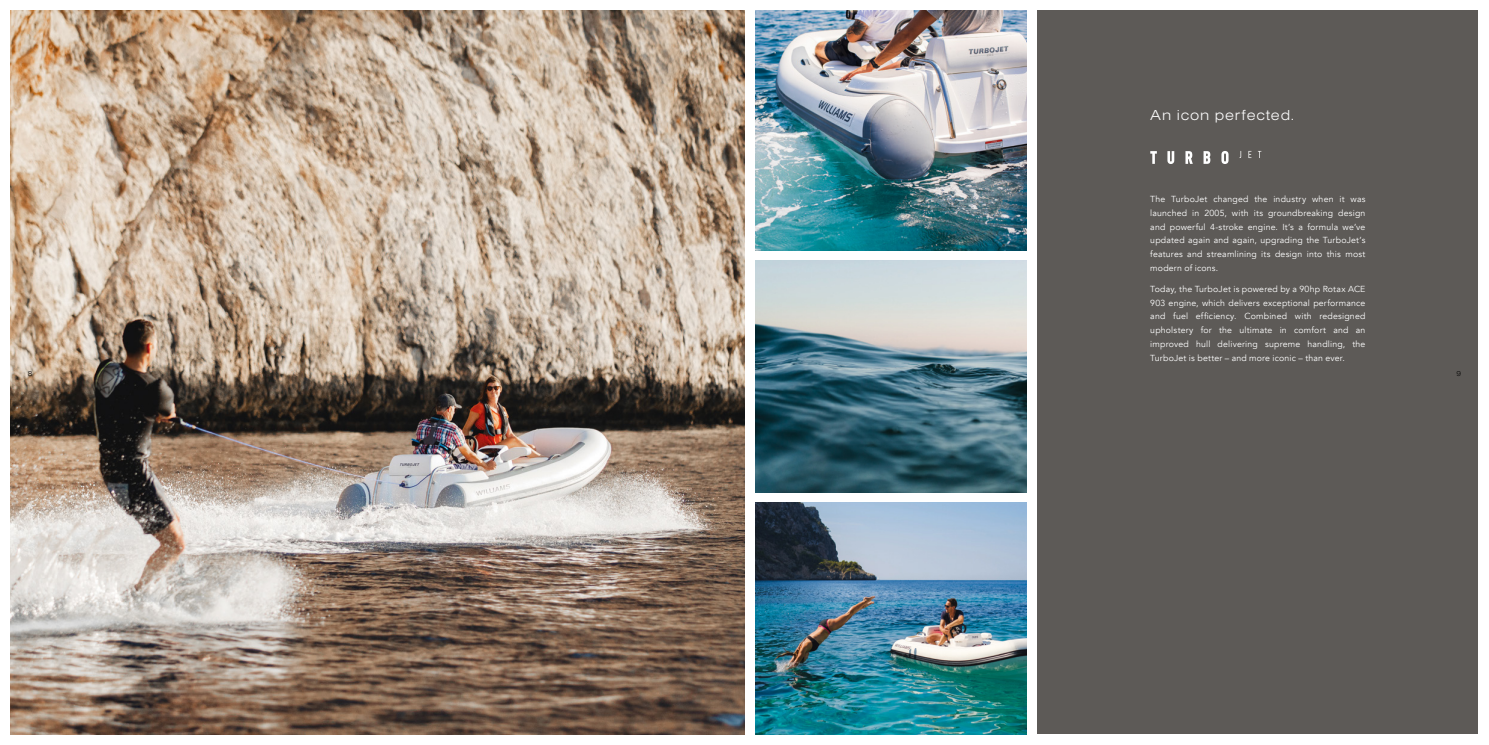
<style>
.page{position:relative;width:1489px;height:745px;background:#fff}
.page>*{position:absolute;margin:0;border:0;box-sizing:border-box;transform-origin:0 0}
.t1{font:300 15px "Nimbus San Ext";letter-spacing:.05em;color:#fff}
.t2{font:8.75px/13.8px "Avenir";letter-spacing:.02em;color:#fff;text-align:justify}
.t3{font:300 7.5px "Nimbus San Ext";color:#000}
</style>
<div class="page">
<div style="left:1037px;top:11px;width:441px;height:722px;background:#5d5a57"></div>
<img style="left:755px;top:11px;width:271px;height:239px">
<img style="left:755px;top:260px;width:271px;height:232px">
<img style="left:11px;top:11px;width:733px;height:722px">
<img style="left:755px;top:502px;width:271px;height:231px">
<svg style="left:1248px;top:151px;width:3px;height:7px"></svg>
<svg style="left:1150px;top:151px;width:6px;height:13px"></svg>
<svg style="left:1167px;top:151px;width:7px;height:13px"></svg>
<svg style="left:1185px;top:151px;width:7px;height:13px"></svg>
<svg style="left:1203px;top:151px;width:7px;height:13px"></svg>
<svg style="left:1221px;top:151px;width:7px;height:13px"></svg>
<h1 class="t1" style="left:1150px;top:105px;width:145px">An icon perfected.</h1>
<p class="t2" style="left:1150px;top:192px;width:217px">The TurboJet changed the industry when it was launched in 2005, with its groundbreaking design and powerful 4-stroke engine. It’s a formula we’ve updated again and again, upgrading the TurboJet’s features and streamlining its design into this most modern of icons.</p>
<p class="t2" style="left:1150px;top:282px;width:217px">Today, the TurboJet is powered by a 90hp Rotax ACE 903 engine, which delivers exceptional performance and fuel efficiency. Combined with redesigned upholstery for the ultimate in comfort and an improved hull delivering supreme handling, the TurboJet is better – and more iconic – than ever.</p>
<p class="t3" style="left:28px;top:368px;width:6px">8</p>
<p class="t3" style="left:1456px;top:368px;width:6px">9</p>
</div>
